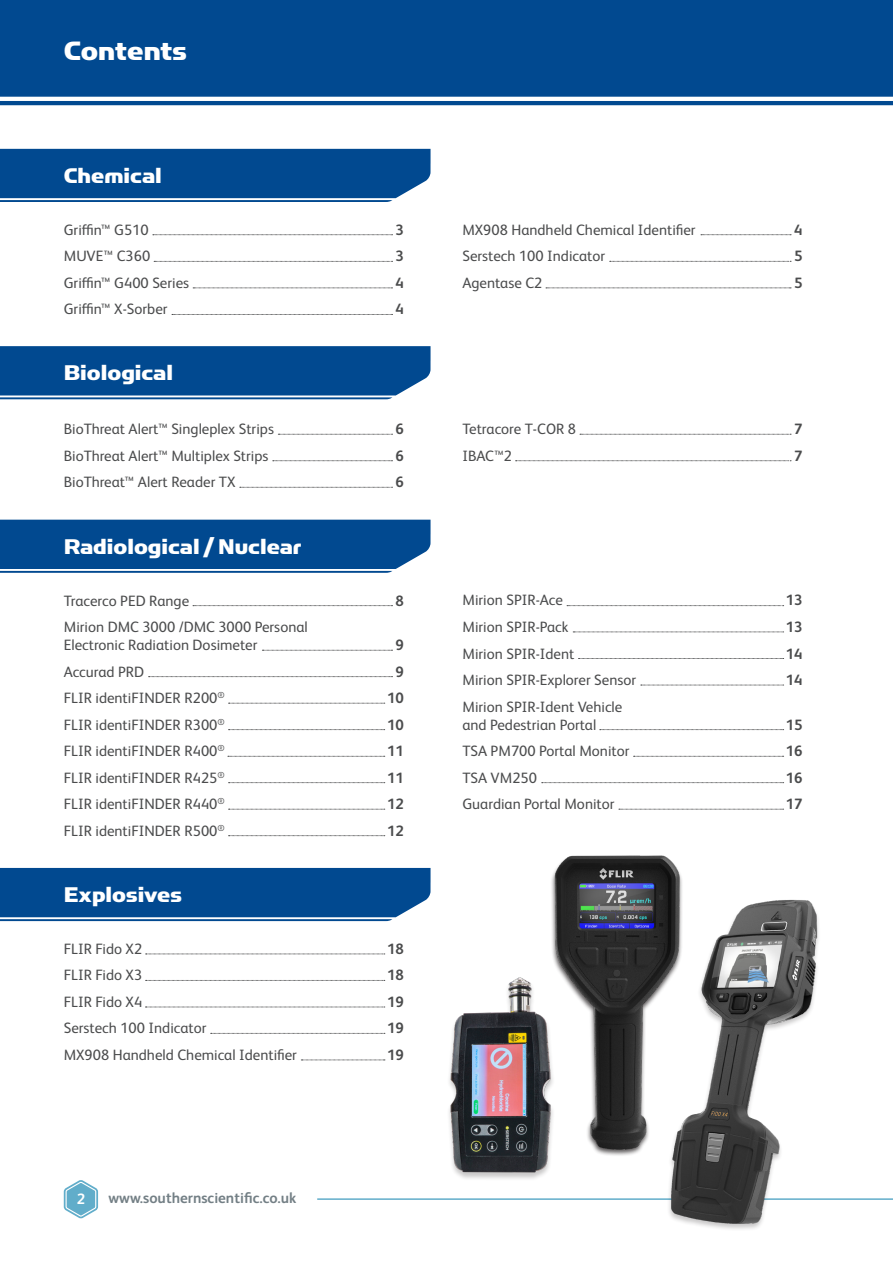
<style>
.page{position:relative;width:893px;height:1263px;background:#fff}
.page>*{position:absolute;margin:0;border:0;box-sizing:border-box;transform-origin:0 0}
.t1{font:30px "Simian Display Chimpanzee";color:#fff}
.t2{font:24px "Simian Display Chimpanzee";color:#fff}
.t3{font:15px/18px "FS Albert Pro";color:#4b4c4d}
.t4{font:700 15px "FS Albert Pro";color:#4b4c4d}
.t5{font:700 15px "FS Albert Pro";color:#737f85}
.t6{font:700 15px "FS Albert Pro";color:#fff}
</style>
<div class="page">
<svg style="left:64px;top:1180px;width:34px;height:38px"></svg>
<div style="left:0;top:0;width:893px;height:105px;background:#014990"></div>
<svg style="left:317px;top:1198px;width:576px;height:2px"></svg>
<svg style="left:0;top:149px;width:431px;height:53px;background:#0f5396"></svg>
<svg style="left:172px;top:314px;width:221px;height:1px"></svg>
<svg style="left:193px;top:288px;width:200px;height:1px"></svg>
<svg style="left:153px;top:234px;width:240px;height:1px"></svg>
<svg style="left:610px;top:261px;width:181px;height:1px"></svg>
<svg style="left:701px;top:234px;width:90px;height:1px"></svg>
<img style="left:612px;top:899px;width:248px;height:330px">
<img style="left:551px;top:855px;width:165px;height:317px">
<img style="left:449px;top:969px;width:120px;height:210px">
<svg style="left:546px;top:288px;width:245px;height:1px"></svg>
<svg style="left:240px;top:487px;width:153px;height:1px"></svg>
<svg style="left:273px;top:460px;width:120px;height:1px"></svg>
<svg style="left:278px;top:434px;width:115px;height:1px"></svg>
<svg style="left:0;top:346px;width:431px;height:53px;background:#0f5396"></svg>
<svg style="left:516px;top:460px;width:275px;height:1px"></svg>
<svg style="left:580px;top:434px;width:211px;height:1px"></svg>
<svg style="left:229px;top:809px;width:156px;height:1px"></svg>
<svg style="left:229px;top:782px;width:156px;height:1px"></svg>
<svg style="left:228px;top:756px;width:157px;height:1px"></svg>
<svg style="left:229px;top:835px;width:156px;height:1px"></svg>
<svg style="left:149px;top:676px;width:244px;height:1px"></svg>
<svg style="left:262px;top:650px;width:131px;height:1px"></svg>
<svg style="left:193px;top:605px;width:200px;height:1px"></svg>
<svg style="left:229px;top:703px;width:156px;height:1px"></svg>
<svg style="left:229px;top:729px;width:156px;height:1px"></svg>
<svg style="left:0;top:520px;width:431px;height:53px;background:#105396"></svg>
<svg style="left:641px;top:685px;width:143px;height:1px"></svg>
<svg style="left:578px;top:658px;width:206px;height:1px"></svg>
<svg style="left:573px;top:632px;width:211px;height:1px"></svg>
<svg style="left:567px;top:605px;width:217px;height:1px"></svg>
<svg style="left:542px;top:782px;width:242px;height:1px"></svg>
<svg style="left:634px;top:756px;width:150px;height:1px"></svg>
<svg style="left:600px;top:729px;width:184px;height:1px"></svg>
<svg style="left:619px;top:809px;width:165px;height:1px"></svg>
<svg style="left:0;top:868px;width:431px;height:53px;background:#0f5396"></svg>
<svg style="left:145px;top:1007px;width:240px;height:1px"></svg>
<svg style="left:146px;top:980px;width:239px;height:1px"></svg>
<svg style="left:146px;top:954px;width:239px;height:1px"></svg>
<svg style="left:211px;top:1033px;width:174px;height:1px"></svg>
<svg style="left:301px;top:1060px;width:84px;height:1px"></svg>
<svg style="left:154px;top:261px;width:239px;height:1px"></svg>
<p class="t1" style="left:64px;top:35px;width:124px">Contents</p>
<p class="t2" style="left:64px;top:162px;width:100px">Chemical</p>
<p class="t3" style="left:64px;top:220px;width:87px">Griffin™ G510</p>
<p class="t4" style="left:396px;top:219px;width:10px">3</p>
<p class="t3" style="left:64px;top:246px;width:88px">MUVE™ C360</p>
<p class="t4" style="left:396px;top:246px;width:10px">3</p>
<p class="t3" style="left:64px;top:273px;width:127px">Griffin™ G400 Series</p>
<p class="t4" style="left:396px;top:272px;width:10px">4</p>
<p class="t3" style="left:64px;top:299px;width:105px">Griffin™ X-Sorber</p>
<p class="t4" style="left:396px;top:299px;width:10px">4</p>
<p class="t2" style="left:64px;top:360px;width:111px">Biological</p>
<p class="t3" style="left:64px;top:419px;width:212px">BioThreat Alert™ Singleplex Strips</p>
<p class="t4" style="left:396px;top:418px;width:10px">6</p>
<p class="t3" style="left:64px;top:445px;width:206px">BioThreat Alert™ Multiplex Strips</p>
<p class="t4" style="left:396px;top:445px;width:10px">6</p>
<p class="t3" style="left:64px;top:472px;width:173px">BioThreat™ Alert Reader TX</p>
<p class="t4" style="left:396px;top:471px;width:10px">6</p>
<p class="t2" style="left:64px;top:533px;width:239px">Radiological / Nuclear</p>
<p class="t3" style="left:64px;top:590px;width:127px">Tracerco PED Range</p>
<p class="t4" style="left:396px;top:590px;width:10px">8</p>
<p class="t3" style="left:64px;top:617px;width:246px">Mirion DMC 3000 /DMC 3000 Personal<br>Electronic Radiation Dosimeter</p>
<p class="t4" style="left:396px;top:634px;width:10px">9</p>
<p class="t3" style="left:64px;top:661px;width:82px">Accurad PRD</p>
<p class="t4" style="left:396px;top:661px;width:10px">9</p>
<p class="t3" style="left:64px;top:688px;width:162px">FLIR identiFINDER R200<sup>®</sup></p>
<p class="t4" style="left:387px;top:687px;width:18px">10</p>
<p class="t3" style="left:64px;top:714px;width:162px">FLIR identiFINDER R300<sup>®</sup></p>
<p class="t4" style="left:387px;top:714px;width:18px">10</p>
<p class="t3" style="left:64px;top:741px;width:162px">FLIR identiFINDER R400<sup>®</sup></p>
<p class="t4" style="left:387px;top:740px;width:18px">11</p>
<p class="t3" style="left:64px;top:767px;width:162px">FLIR identiFINDER R425<sup>®</sup></p>
<p class="t4" style="left:387px;top:767px;width:18px">11</p>
<p class="t3" style="left:64px;top:794px;width:162px">FLIR identiFINDER R440<sup>®</sup></p>
<p class="t4" style="left:387px;top:793px;width:18px">12</p>
<p class="t3" style="left:64px;top:820px;width:162px">FLIR identiFINDER R500<sup>®</sup></p>
<p class="t4" style="left:387px;top:820px;width:18px">12</p>
<p class="t2" style="left:64px;top:881px;width:120px">Explosives</p>
<p class="t3" style="left:64px;top:939px;width:80px">FLIR Fido X2</p>
<p class="t4" style="left:387px;top:938px;width:18px">18</p>
<p class="t3" style="left:64px;top:965px;width:80px">FLIR Fido X3</p>
<p class="t4" style="left:387px;top:965px;width:18px">18</p>
<p class="t3" style="left:64px;top:992px;width:80px">FLIR Fido X4</p>
<p class="t4" style="left:387px;top:991px;width:18px">19</p>
<p class="t3" style="left:64px;top:1018px;width:144px">Serstech 100 Indicator</p>
<p class="t4" style="left:387px;top:1018px;width:18px">19</p>
<p class="t3" style="left:64px;top:1045px;width:235px">MX908 Handheld Chemical Identifier</p>
<p class="t4" style="left:387px;top:1044px;width:18px">19</p>
<p class="t6" style="left:77px;top:1189px;width:10px">2</p>
<p class="t5" style="left:108px;top:1187px;width:190px">www.southernscientific.co.uk</p>
<p class="t3" style="left:462px;top:220px;width:235px">MX908 Handheld Chemical Identifier</p>
<p class="t4" style="left:794px;top:219px;width:10px">4</p>
<p class="t3" style="left:462px;top:246px;width:144px">Serstech 100 Indicator</p>
<p class="t4" style="left:794px;top:246px;width:10px">5</p>
<p class="t3" style="left:462px;top:273px;width:82px">Agentase C2</p>
<p class="t4" style="left:794px;top:272px;width:10px">5</p>
<p class="t3" style="left:462px;top:419px;width:115px">Tetracore T-COR 8</p>
<p class="t4" style="left:794px;top:418px;width:10px">7</p>
<p class="t3" style="left:462px;top:445px;width:51px">IBAC™2</p>
<p class="t4" style="left:794px;top:445px;width:10px">7</p>
<p class="t3" style="left:462px;top:590px;width:102px">Mirion SPIR-Ace</p>
<p class="t4" style="left:786px;top:590px;width:18px">13</p>
<p class="t3" style="left:462px;top:617px;width:108px">Mirion SPIR-Pack</p>
<p class="t4" style="left:786px;top:616px;width:18px">13</p>
<p class="t3" style="left:462px;top:643px;width:113px">Mirion SPIR-Ident</p>
<p class="t4" style="left:786px;top:643px;width:18px">14</p>
<p class="t3" style="left:462px;top:670px;width:175px">Mirion SPIR-Explorer Sensor</p>
<p class="t4" style="left:786px;top:669px;width:18px">14</p>
<p class="t3" style="left:462px;top:696px;width:161px">Mirion SPIR-Ident Vehicle and Pedestrian Portal</p>
<p class="t4" style="left:786px;top:714px;width:18px">15</p>
<p class="t3" style="left:462px;top:741px;width:169px">TSA PM700 Portal Monitor</p>
<p class="t4" style="left:786px;top:740px;width:18px">16</p>
<p class="t3" style="left:462px;top:767px;width:76px">TSA VM250</p>
<p class="t4" style="left:786px;top:767px;width:18px">16</p>
<p class="t3" style="left:462px;top:794px;width:154px">Guardian Portal Monitor</p>
<p class="t4" style="left:786px;top:793px;width:18px">17</p>
</div>
